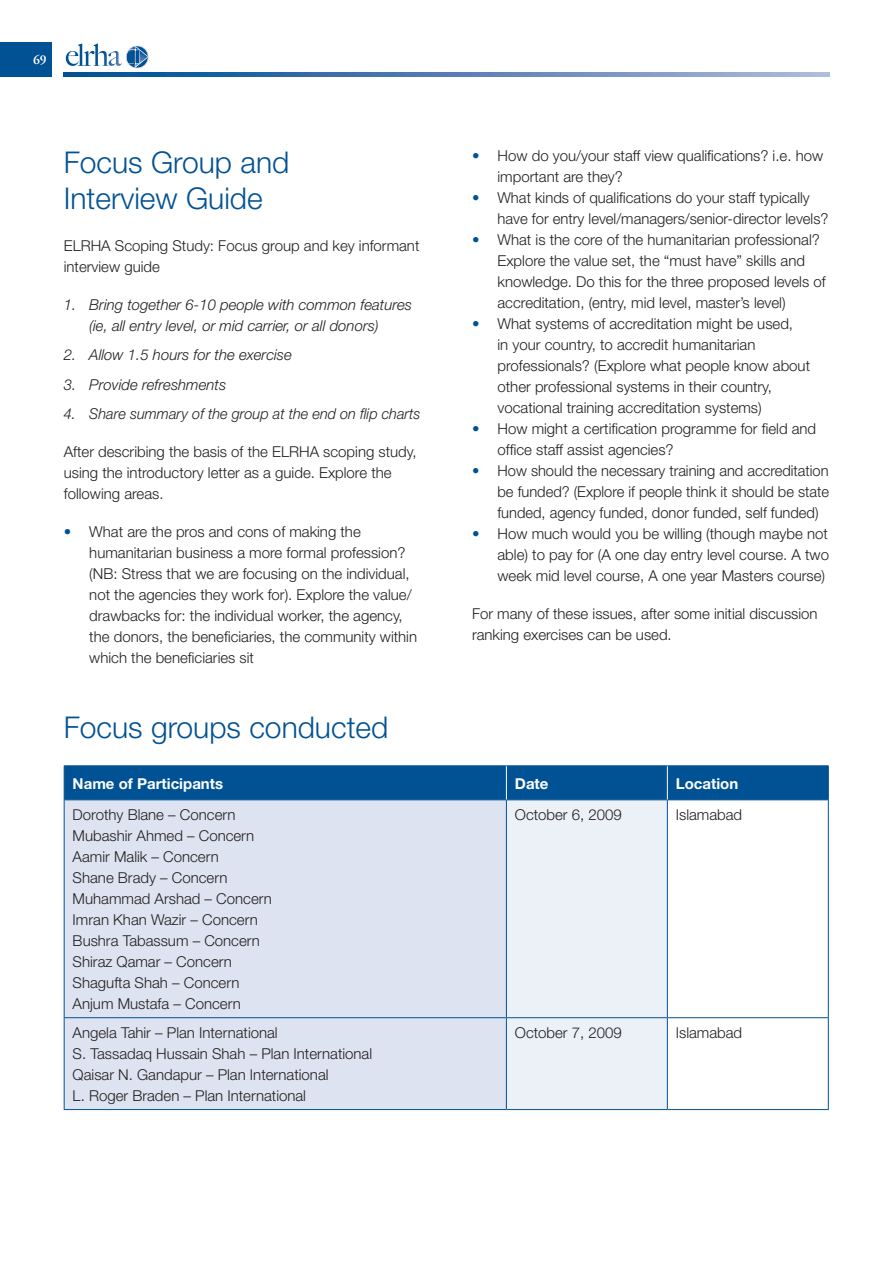
<style>
.page{position:relative;width:893px;height:1263px;background:#fff}
.page>*{position:absolute;margin:0;border:0;box-sizing:border-box;transform-origin:0 0}
.t1{font:300 30px/36px "Helvetica Neue";color:#005294}
.t2{font:300 15px/21px "Helvetica Neue";color:#231f20}
.t3{font:italic 300 15px/21px "Helvetica Neue";color:#231f20;text-align:center}
.t4{font:700 15px "Helvetica Neue";color:#fff}
.t5{font:600 13.5px "Adobe Garamond Pro";color:#fff}
.s1{color:#005294}
</style>
<div class="page">
<svg style="left:64px;top:72px;width:765px;height:5px;background:#5480b4"></svg>
<div style="left:0;top:43px;width:51px;height:34px;background:#005294"></div>
<svg style="left:66px;top:43px;width:83px;height:25px"></svg>
<div style="left:65px;top:766px;width:763px;height:33px;background:#005294"></div>
<div style="left:65px;top:800px;width:441px;height:309px;background:#dde3f0"></div>
<div style="left:507px;top:800px;width:160px;height:309px;background:#ecf0f7"></div>
<hr style="left:64px;top:765px;width:442px;height:1px;background:#005294">
<hr style="left:64px;top:766px;width:1px;height:33px;background:#005294">
<hr style="left:506px;top:765px;width:161px;height:1px;background:#005294">
<hr style="left:667px;top:765px;width:162px;height:1px;background:#005294">
<hr style="left:828px;top:766px;width:1px;height:33px;background:#005294">
<hr style="left:64px;top:799px;width:442px;height:1px;background:#005294">
<hr style="left:64px;top:800px;width:1px;height:217px;background:#005294">
<hr style="left:506px;top:799px;width:161px;height:1px;background:#005294">
<hr style="left:506px;top:800px;width:1px;height:217px;background:#005294">
<hr style="left:667px;top:799px;width:162px;height:1px;background:#005294">
<hr style="left:667px;top:800px;width:1px;height:217px;background:#005294">
<hr style="left:828px;top:800px;width:1px;height:217px;background:#005294">
<hr style="left:64px;top:1017px;width:442px;height:1px;background:#005294">
<hr style="left:64px;top:1018px;width:1px;height:91px;background:#005294">
<hr style="left:506px;top:1017px;width:161px;height:1px;background:#005294">
<hr style="left:506px;top:1018px;width:1px;height:91px;background:#005294">
<hr style="left:667px;top:1017px;width:162px;height:1px;background:#005294">
<hr style="left:667px;top:1018px;width:1px;height:91px;background:#005294">
<hr style="left:828px;top:1018px;width:1px;height:91px;background:#005294">
<hr style="left:64px;top:1109px;width:442px;height:1px;background:#005294">
<hr style="left:506px;top:1109px;width:161px;height:1px;background:#005294">
<hr style="left:667px;top:1109px;width:162px;height:1px;background:#005294">
<hr style="left:506px;top:766px;width:1px;height:33px;background:#fff">
<hr style="left:667px;top:766px;width:1px;height:33px;background:#fff">
<p class="t5" style="left:33px;top:52px;width:15px">69</p>
<h1 class="t1" style="left:64px;top:143px;width:227px">Focus Group and<br>Interview Guide</h1>
<p class="t2" style="left:64px;top:235px;width:357px">ELRHA Scoping Study: Focus group and key informant interview guide</p>
<p class="t3" style="left:64px;top:294px;width:350px">1. Bring together 6-10 people with common features (ie, all entry level, or mid carrier, or all donors)</p>
<p class="t3" style="left:64px;top:344px;width:230px">2. Allow 1.5 hours for the exercise</p>
<p class="t3" style="left:64px;top:374px;width:164px">3. Provide refreshments</p>
<p class="t3" style="left:64px;top:403px;width:358px">4. Share summary of the group at the end on flip charts</p>
<p class="t2" style="left:64px;top:441px;width:354px">After describing the basis of the ELRHA scoping study, using the introductory letter as a guide. Explore the following areas.</p>
<p class="t2" style="left:89px;top:521px;width:329px;text-indent:-26px"><span class="s1">•</span> What are the pros and cons of making the humanitarian business a more formal profession? (NB: Stress that we are focusing on the individual, not the agencies they work for). Explore the value/ drawbacks for: the individual worker, the agency, the donors, the beneficiaries, the community within which the beneficiaries sit</p>
<h1 class="t1" style="left:64px;top:709px;width:326px">Focus groups conducted</h1>
<p class="t2" style="left:497px;top:144px;width:327px;text-indent:-26px"><span class="s1">•</span> How do you/your staff view qualifications? i.e. how important are they?</p>
<p class="t2" style="left:497px;top:186px;width:332px;text-indent:-26px"><span class="s1">•</span> What kinds of qualifications do your staff typically have for entry level/managers/senior-director levels?</p>
<p class="t2" style="left:497px;top:228px;width:330px;text-indent:-26px"><span class="s1">•</span> What is the core of the humanitarian professional?<br>Explore the value set, the “must have” skills and knowledge. Do this for the three proposed levels of accreditation, (entry, mid level, master’s level)</p>
<p class="t2" style="left:497px;top:312px;width:314px;text-indent:-26px"><span class="s1">•</span> What systems of accreditation might be used,<br>in your country, to accredit humanitarian professionals? (Explore what people know about other professional systems in their country, vocational training accreditation systems)</p>
<p class="t2" style="left:497px;top:417px;width:320px;text-indent:-26px"><span class="s1">•</span> How might a certification programme for field and office staff assist agencies?</p>
<p class="t2" style="left:497px;top:459px;width:333px;text-align:justify;text-indent:-26px"><span class="s1">•</span> How should the necessary training and accreditation be funded? (Explore if people think it should be state funded, agency funded, donor funded, self funded)</p>
<p class="t2" style="left:497px;top:522px;width:333px;text-align:justify;text-indent:-26px"><span class="s1">•</span> How much would you be willing (though maybe not able) to pay for (A one day entry level course. A two week mid level course, A one year Masters course)</p>
<p class="t2" style="left:472px;top:602px;width:347px">For many of these issues, after some initial discussion ranking exercises can be used.</p>
<p class="t4" style="left:73px;top:774px;width:152px">Name of Participants</p>
<p class="t4" style="left:515px;top:774px;width:35px">Date</p>
<p class="t4" style="left:676px;top:774px;width:64px">Location</p>
<p class="t2" style="left:73px;top:804px;width:201px">Dorothy Blane – Concern<br>Mubashir Ahmed – Concern<br>Aamir Malik – Concern<br>Shane Brady – Concern<br>Muhammad Arshad – Concern<br>Imran Khan Wazir – Concern<br>Bushra Tabassum – Concern<br>Shiraz Qamar – Concern<br>Shagufta Shah – Concern<br>Anjum Mustafa – Concern</p>
<p class="t2" style="left:515px;top:804px;width:109px">October 6, 2009</p>
<p class="t2" style="left:676px;top:804px;width:68px">Islamabad</p>
<p class="t2" style="left:73px;top:1022px;width:301px">Angela Tahir – Plan International<br>S. Tassadaq Hussain Shah – Plan International Qaisar N. Gandapur – Plan International<br>L. Roger Braden – Plan International</p>
<p class="t2" style="left:515px;top:1022px;width:109px">October 7, 2009</p>
<p class="t2" style="left:676px;top:1022px;width:68px">Islamabad</p>
</div>
